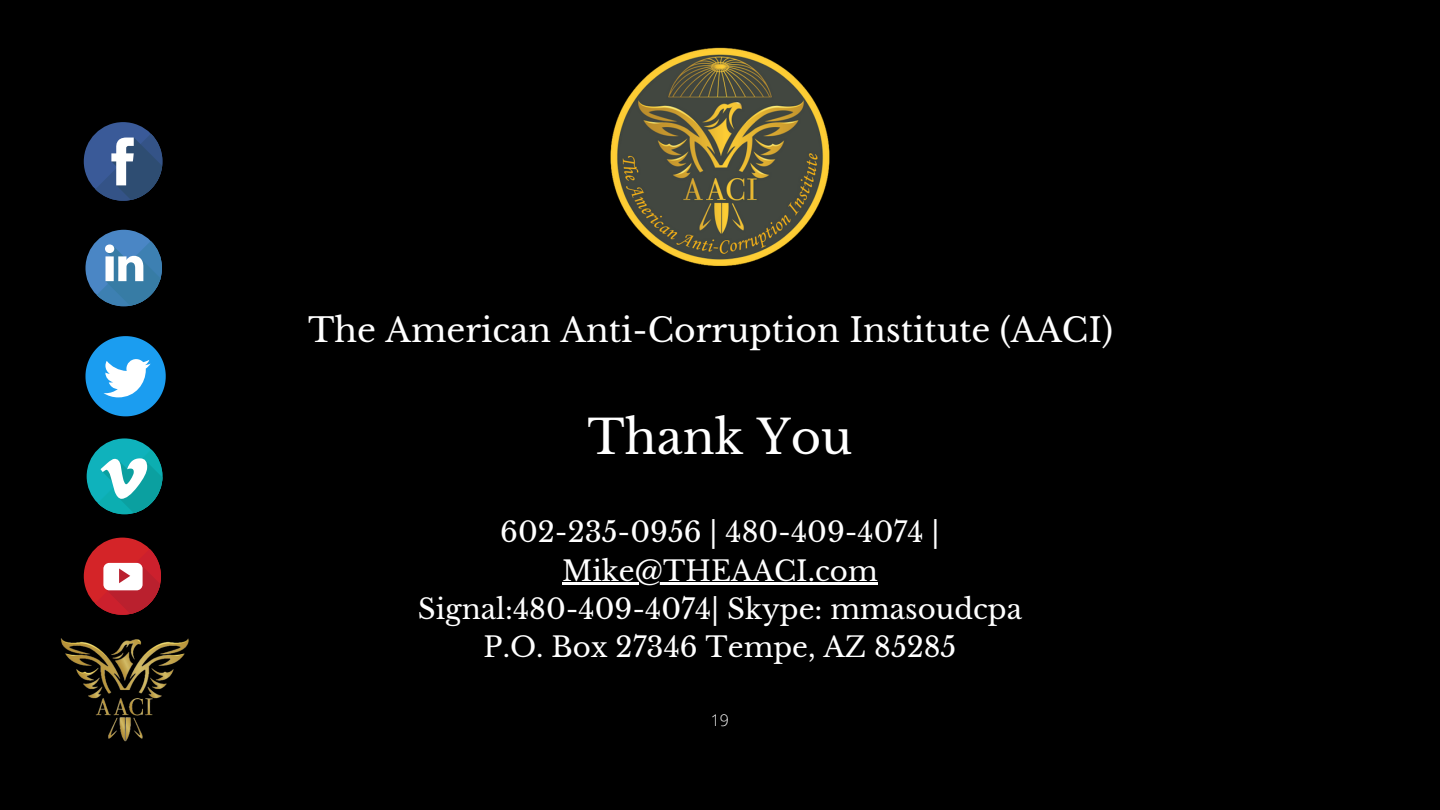
<style>
.page{position:relative;width:1440px;height:810px;background:#000}
.page>*{position:absolute;margin:0;border:0;box-sizing:border-box;transform-origin:0 0}
.t1{font:46.5px "Libre Baskerville";color:#fff}
.t2{font:33px "Libre Baskerville";color:#fff}
.t3{font:27.7px/38.2px "Libre Baskerville";color:#fff;text-align:center}
.t4{font:300 16px "Open Sans";color:#fff}
</style>
<div class="page">
<img style="left:610px;top:47px;width:220px;height:219px">
<div style="left:84px;top:122px;width:78px;height:79px;background:#3a5a98;border-radius:50%"></div>
<svg style="left:95px;top:134px;width:68px;height:67px"></svg>
<div style="left:85px;top:230px;width:77px;height:76px;background:#4a86c5;border-radius:50%"></div>
<svg style="left:97px;top:241px;width:65px;height:66px"></svg>
<div style="left:87px;top:438px;width:75px;height:76px;background:#0fb2bc;border-radius:50%"></div>
<svg style="left:98px;top:450px;width:65px;height:65px"></svg>
<div style="left:84px;top:538px;width:77px;height:77px;background:#d42428;border-radius:50%"></div>
<svg style="left:95px;top:549px;width:66px;height:66px"></svg>
<svg style="left:85px;top:336px;width:81px;height:80px"></svg>
<hr style="left:562px;top:582px;width:316px;height:2px;background:#fff">
<img style="left:60px;top:638px;width:129px;height:104px">
<p class="t2" style="left:308px;top:310px;width:806px">The American Anti-Corruption Institute (AACI)</p>
<p class="t1" style="left:588px;top:409px;width:266px">Thank You</p>
<p class="t3" style="left:500px;top:513px;width:441px">602-235-0956 | 480-409-4074 |<br>Mike@THEAACI.com</p>
<p class="t3" style="left:418px;top:590px;width:606px">Signal:480-409-4074| Skype: mmasoudcpa</p>
<p class="t3" style="left:484px;top:628px;width:474px">P.O. Box 27346 Tempe, AZ 85285</p>
<p class="t4" style="left:711px;top:709px;width:20px">19</p>
</div>
